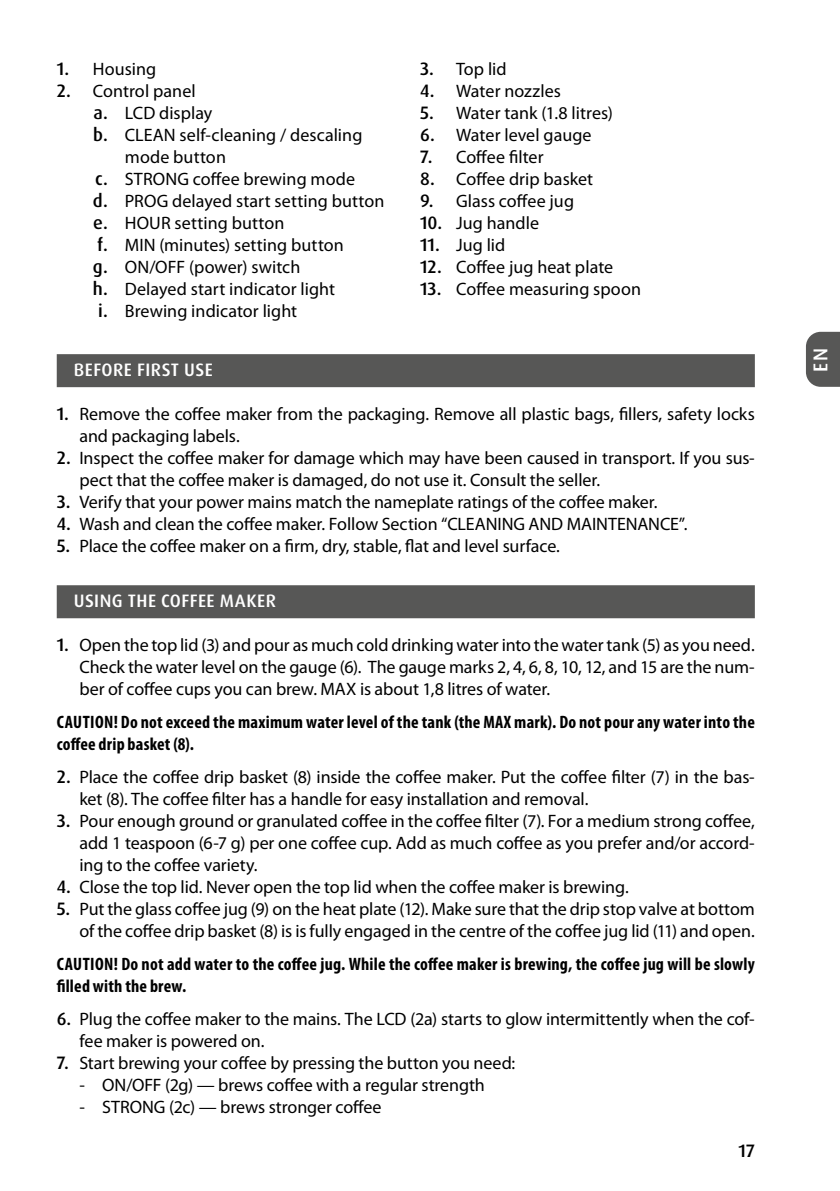
<style>
.page{position:relative;width:840px;height:1191px;background:#fff}
.page>*{position:absolute;margin:0;border:0;box-sizing:border-box;transform-origin:0 0}
.t1{font:500 20px "Dax Pro";color:#fff}
.t2{font:18px/22px "Myriad Pro";letter-spacing:-.005em;color:#000}
.t3{font:700 condensed 18px/22px "Myriad Pro";letter-spacing:.01em;color:#000}
.t4{font:500 18px "Dax Pro";letter-spacing:.025em;color:#fff}
.t5{font:500 18px "Dax Pro";color:#000}
.s1{font-family:"Dax Pro";font-weight:500}
</style>
<div class="page">
<div style="left:57px;top:354px;width:697px;height:33px;background:#575756"></div>
<div style="left:57px;top:585px;width:697px;height:33px;background:#575756"></div>
<svg style="left:806px;top:332px;width:33px;height:55px;background:#5f5f5e"></svg>
<p class="t2" style="left:57px;top:58px;width:101px"><span class="s1">1.</span> Housing</p>
<p class="t2" style="left:57px;top:80px;width:140px"><span class="s1">2.</span> Control panel</p>
<p class="t2" style="left:93px;top:102px;width:120px"><span class="s1">a.</span> LCD display</p>
<p class="t2" style="left:93px;top:124px;width:270px"><span class="s1">b.</span> CLEAN self-cleaning / descaling</p>
<p class="t2" style="left:125px;top:146px;width:103px">mode button</p>
<p class="t2" style="left:95px;top:168px;width:261px"><span class="s1">c.</span> STRONG coffee brewing mode</p>
<p class="t2" style="left:93px;top:190px;width:293px"><span class="s1">d.</span> PROG delayed start setting button</p>
<p class="t2" style="left:93px;top:212px;width:193px"><span class="s1">e.</span> HOUR setting button</p>
<p class="t2" style="left:97px;top:234px;width:248px"><span class="s1">f.</span> MIN (minutes) setting button</p>
<p class="t2" style="left:93px;top:256px;width:209px"><span class="s1">g.</span> ON/OFF (power) switch</p>
<p class="t2" style="left:93px;top:278px;width:244px"><span class="s1">h.</span> Delayed start indicator light</p>
<p class="t2" style="left:98px;top:300px;width:200px"><span class="s1">i.</span> Brewing indicator light</p>
<p class="t2" style="left:420px;top:58px;width:88px"><span class="s1">3.</span> Top lid</p>
<p class="t2" style="left:420px;top:80px;width:142px"><span class="s1">4.</span> Water nozzles</p>
<p class="t2" style="left:420px;top:102px;width:194px"><span class="s1">5.</span> Water tank (1.8 litres)</p>
<p class="t2" style="left:420px;top:124px;width:173px"><span class="s1">6.</span> Water level gauge</p>
<p class="t2" style="left:420px;top:146px;width:125px"><span class="s1">7.</span> Coffee filter</p>
<p class="t2" style="left:420px;top:168px;width:175px"><span class="s1">8.</span> Coffee drip basket</p>
<p class="t2" style="left:420px;top:190px;width:155px"><span class="s1">9.</span> Glass coffee jug</p>
<p class="t2" style="left:420px;top:212px;width:121px"><span class="s1">10.</span> Jug handle</p>
<p class="t2" style="left:420px;top:234px;width:87px"><span class="s1">11.</span> Jug lid</p>
<p class="t2" style="left:420px;top:256px;width:195px"><span class="s1">12.</span> Coffee jug heat plate</p>
<p class="t2" style="left:420px;top:278px;width:222px"><span class="s1">13.</span> Coffee measuring spoon</p>
<p class="t4" style="left:74px;top:358px;width:140px">BEFORE FIRST USE</p>
<p class="t2" style="left:79px;top:403px;width:676px;text-indent:-23px"><span class="s1">1.</span> Remove the coffee maker from the packaging. Remove all plastic bags, fillers, safety locks and packaging labels.</p>
<p class="t2" style="left:79px;top:447px;width:676px;text-indent:-23px"><span class="s1">2.</span> Inspect the coffee maker for damage which may have been caused in transport. If you sus&shy;pect that the coffee maker is damaged, do not use it. Consult the seller.</p>
<p class="t2" style="left:57px;top:491px;width:602px"><span class="s1">3.</span> Verify that your power mains match the nameplate ratings of the coffee maker.</p>
<p class="t2" style="left:57px;top:513px;width:632px"><span class="s1">4.</span> Wash and clean the coffee maker. Follow Section “CLEANING AND MAINTENANCE”.</p>
<p class="t2" style="left:57px;top:535px;width:504px"><span class="s1">5.</span> Place the coffee maker on a firm, dry, stable, flat and level surface.</p>
<p class="t4" style="left:74px;top:589px;width:203px">USING THE COFFEE MAKER</p>
<p class="t2" style="left:79px;top:634px;width:676px;text-align:justify;text-indent:-23px"><span class="s1">1.</span> Open the top lid (3) and pour as much cold drinking water into the water tank (5) as you need.<br>Check the water level on the gauge (6). The gauge marks 2, 4, 6, 8, 10, 12, and 15 are the num&shy;ber of coffee cups you can brew. MAX is about 1,8 litres of water.</p>
<p class="t3" style="left:57px;top:711px;width:699px">CAUTION! Do not exceed the maximum water level of the tank (the MAX mark). Do not pour any water into the coffee drip basket (8).</p>
<p class="t2" style="left:79px;top:766px;width:676px;text-indent:-23px"><span class="s1">2.</span> Place the coffee drip basket (8) inside the coffee maker. Put the coffee filter (7) in the bas&shy;ket (8). The coffee filter has a handle for easy installation and removal.</p>
<p class="t2" style="left:79px;top:810px;width:676px;text-align:justify;text-indent:-23px"><span class="s1">3.</span> Pour enough ground or granulated coffee in the coffee filter (7). For a medium strong coffee, add 1 teaspoon (6-7 g) per one coffee cup. Add as much coffee as you prefer and/or accord&shy;ing to the coffee variety.</p>
<p class="t2" style="left:57px;top:876px;width:573px"><span class="s1">4.</span> Close the top lid. Never open the top lid when the coffee maker is brewing.</p>
<p class="t2" style="left:57px;top:898px;width:699px;text-align:right"><span class="s1">5.</span> Put the glass coffee jug (9) on the heat plate (12). Make sure that the drip stop valve at bottom of the coffee drip basket (8) is is fully engaged in the centre of the coffee jug lid (11) and open.</p>
<p class="t3" style="left:57px;top:953px;width:699px">CAUTION! Do not add water to the coffee jug. While the coffee maker is brewing, the coffee jug will be slowly filled with the brew.</p>
<p class="t2" style="left:79px;top:1008px;width:676px;text-indent:-23px"><span class="s1">6.</span> Plug the coffee maker to the mains. The LCD (2a) starts to glow intermittently when the cof&shy;fee maker is powered on.</p>
<p class="t2" style="left:57px;top:1052px;width:460px"><span class="s1">7.</span> Start brewing your coffee by pressing the button you need:</p>
<p class="t2" style="left:79px;top:1074px;width:407px">- ON/OFF (2g) — brews coffee with a regular strength</p>
<p class="t2" style="left:79px;top:1096px;width:303px">- STRONG (2c) — brews stronger coffee</p>
<p class="t5" style="left:738px;top:1139px;width:18px">17</p>
<p class="t1" style="left:807px;top:372px;width:26px;rotate:-90deg">EN</p>
</div>
